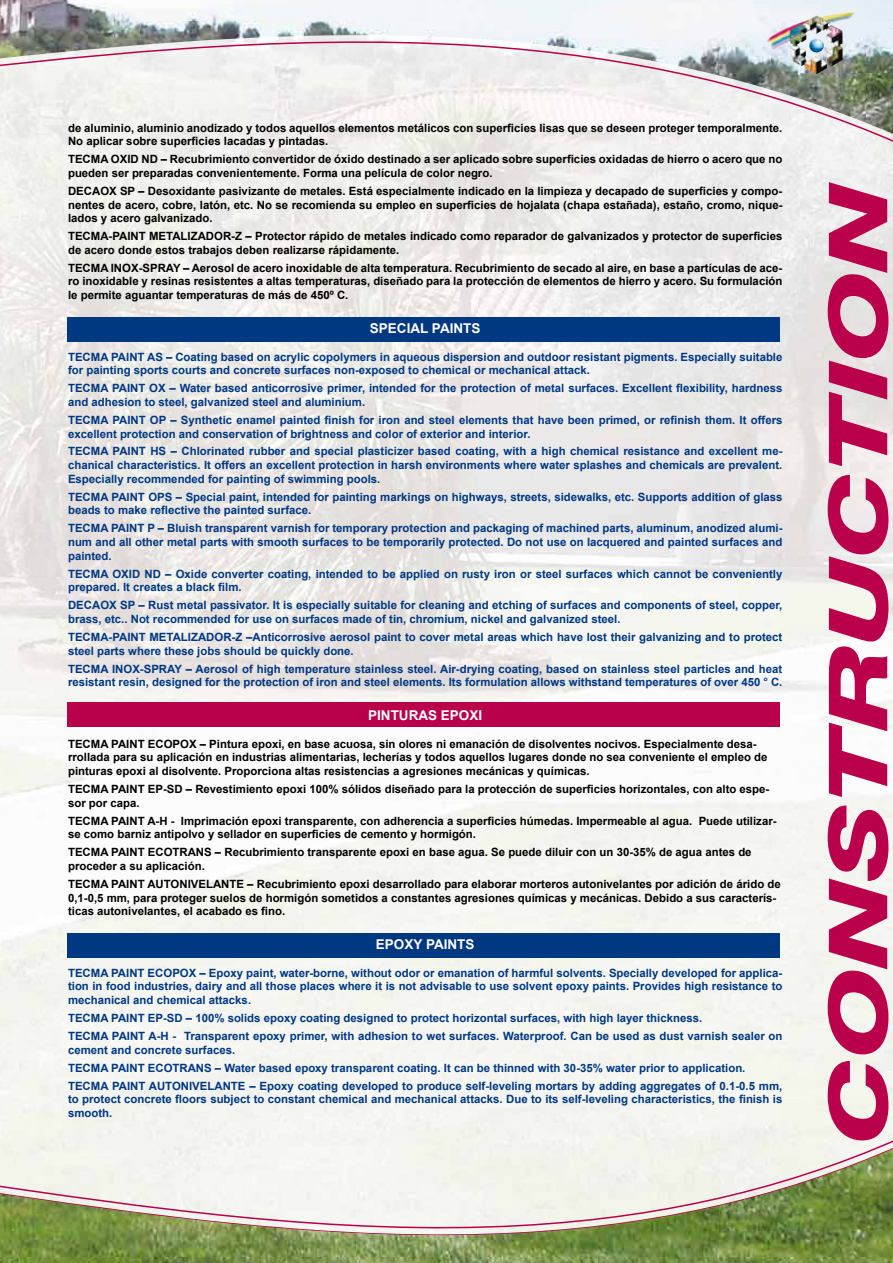
<style>
.page{position:relative;width:893px;height:1263px;background:#fff}
.page>*{position:absolute;margin:0;border:0;box-sizing:border-box;transform-origin:0 0}
.t1{font:italic 800 81.75px "Helvetica Neue LT Std";color:#ba004b;scale:1.43 1}
.t2{font:700 13.5px "Arial";color:#fff}
.t3{font:700 11.4px/13.6px "Arial";color:#003882}
.t4{font:700 11.4px/13.6px "Arial";color:#000}
</style>
<div class="page">
<img style="left:0;top:148px;width:478px;height:975px">
<img style="left:478px;top:148px;width:415px;height:750px">
<div style="left:478px;top:898px;width:415px;height:225px;background:#f5f6f0"></div>
<svg style="left:0;top:134px;width:893px;height:14px"></svg>
<img style="left:0;top:0;width:893px;height:134px">
<div style="left:0;top:1123px;width:893px;height:7px;background:#f3f5ef"></div>
<div style="left:0;top:1130px;width:893px;height:19px;background:#f3f4ef"></div>
<img style="left:0;top:1149px;width:893px;height:114px">
<div style="left:67px;top:317px;width:712px;height:25px;background:#003882"></div>
<div style="left:67px;top:933px;width:712px;height:24px;background:#003882"></div>
<div style="left:67px;top:702px;width:712px;height:24px;background:#ba004b"></div>
<img style="left:767px;top:12px;width:87px;height:61px">
<p class="t4" style="left:68px;top:121px;width:716px">de aluminio, aluminio anodizado y todos aquellos elementos metálicos con superficies lisas que se deseen proteger temporalmente.<br>No aplicar sobre superficies lacadas y pintadas.</p>
<p class="t4" style="left:68px;top:153px;width:716px">TECMA OXID ND – Recubrimiento convertidor de óxido destinado a ser aplicado sobre superficies oxidadas de hierro o acero que no pueden ser preparadas convenientemente. Forma una película de color negro.</p>
<p class="t4" style="left:68px;top:184px;width:716px;text-align:justify">DECAOX SP – Desoxidante pasivizante de metales. Está especialmente indicado en la limpieza y decapado de superficies y compo&shy;nentes de acero, cobre, latón, etc. No se recomienda su empleo en superficies de hojalata (chapa estañada), estaño, cromo, nique&shy;lados y acero galvanizado.</p>
<p class="t4" style="left:68px;top:230px;width:716px">TECMA-PAINT METALIZADOR-Z – Protector rápido de metales indicado como reparador de galvanizados y protector de superficies de acero donde estos trabajos deben realizarse rápidamente.</p>
<p class="t4" style="left:68px;top:261px;width:716px;text-align:justify">TECMA INOX-SPRAY – Aerosol de acero inoxidable de alta temperatura. Recubrimiento de secado al aire, en base a partículas de ace&shy;ro inoxidable y resinas resistentes a altas temperaturas, diseñado para la protección de elementos de hierro y acero. Su formulación le permite aguantar temperaturas de más de 450º C.</p>
<p class="t2" style="left:370px;top:320px;width:112px">SPECIAL PAINTS</p>
<p class="t3" style="left:68px;top:350px;width:716px">TECMA PAINT AS – Coating based on acrylic copolymers in aqueous dispersion and outdoor resistant pigments. Especially suitable for painting sports courts and concrete surfaces non-exposed to chemical or mechanical attack.</p>
<p class="t3" style="left:68px;top:382px;width:716px">TECMA PAINT OX – Water based anticorrosive primer, intended for the protection of metal surfaces. Excellent flexibility, hardness and adhesion to steel, galvanized steel and aluminium.</p>
<p class="t3" style="left:68px;top:413px;width:716px">TECMA PAINT OP – Synthetic enamel painted finish for iron and steel elements that have been primed, or refinish them. It offers excellent protection and conservation of brightness and color of exterior and interior.</p>
<p class="t3" style="left:68px;top:445px;width:716px;text-align:justify">TECMA PAINT HS – Chlorinated rubber and special plasticizer based coating, with a high chemical resistance and excellent me&shy;chanical characteristics. It offers an excellent protection in harsh environments where water splashes and chemicals are prevalent.<br>Especially recommended for painting of swimming pools.</p>
<p class="t3" style="left:68px;top:490px;width:716px">TECMA PAINT OPS – Special paint, intended for painting markings on highways, streets, sidewalks, etc. Supports addition of glass beads to make reflective the painted surface.</p>
<p class="t3" style="left:68px;top:522px;width:716px;text-align:justify">TECMA PAINT P – Bluish transparent varnish for temporary protection and packaging of machined parts, aluminum, anodized alumi&shy;num and all other metal parts with smooth surfaces to be temporarily protected. Do not use on lacquered and painted surfaces and painted.</p>
<p class="t3" style="left:68px;top:567px;width:716px">TECMA OXID ND – Oxide converter coating, intended to be applied on rusty iron or steel surfaces which cannot be conveniently prepared. It creates a black film.</p>
<p class="t3" style="left:68px;top:599px;width:716px">DECAOX SP – Rust metal passivator. It is especially suitable for cleaning and etching of surfaces and components of steel, copper, brass, etc.. Not recommended for use on surfaces made of tin, chromium, nickel and galvanized steel.</p>
<p class="t3" style="left:68px;top:630px;width:716px">TECMA-PAINT METALIZADOR-Z –Anticorrosive aerosol paint to cover metal areas which have lost their galvanizing and to protect steel parts where these jobs should be quickly done.</p>
<p class="t3" style="left:68px;top:662px;width:716px">TECMA INOX-SPRAY – Aerosol of high temperature stainless steel. Air-drying coating, based on stainless steel particles and heat resistant resin, designed for the protection of iron and steel elements. Its formulation allows withstand temperatures of over 450 ° C.</p>
<p class="t2" style="left:368px;top:707px;width:116px">PINTURAS EPOXI</p>
<p class="t4" style="left:68px;top:737px;width:701px">TECMA PAINT ECOPOX – Pintura epoxi, en base acuosa, sin olores ni emanación de disolventes nocivos. Especialmente desa&shy;rrollada para su aplicación en industrias alimentarias, lecherías y todos aquellos lugares donde no sea conveniente el empleo de pinturas epoxi al disolvente. Proporciona altas resistencias a agresiones mecánicas y químicas.</p>
<p class="t4" style="left:68px;top:782px;width:703px">TECMA PAINT EP-SD – Revestimiento epoxi 100% sólidos diseñado para la protección de superficies horizontales, con alto espe&shy;sor por capa.</p>
<p class="t4" style="left:68px;top:814px;width:710px">TECMA PAINT A-H - Imprimación epoxi transparente, con adherencia a superficies húmedas. Impermeable al agua. Puede utilizar&shy;se como barniz antipolvo y sellador en superficies de cemento y hormigón.</p>
<p class="t4" style="left:68px;top:846px;width:685px">TECMA PAINT ECOTRANS – Recubrimiento transparente epoxi en base agua. Se puede diluir con un 30-35% de agua antes de proceder a su aplicación.</p>
<p class="t4" style="left:68px;top:877px;width:714px">TECMA PAINT AUTONIVELANTE – Recubrimiento epoxi desarrollado para elaborar morteros autonivelantes por adición de árido de<br>0,1-0,5 mm, para proteger suelos de hormigón sometidos a constantes agresiones químicas y mecánicas. Debido a sus caracterís&shy;ticas autonivelantes, el acabado es fino.</p>
<p class="t2" style="left:376px;top:936px;width:100px">EPOXY PAINTS</p>
<p class="t3" style="left:68px;top:966px;width:716px;text-align:justify">TECMA PAINT ECOPOX – Epoxy paint, water-borne, without odor or emanation of harmful solvents. Specially developed for applica&shy;tion in food industries, dairy and all those places where it is not advisable to use solvent epoxy paints. Provides high resistance to mechanical and chemical attacks.</p>
<p class="t3" style="left:68px;top:1009px;width:716px;line-height:18px">TECMA PAINT EP-SD – 100% solids epoxy coating designed to protect horizontal surfaces, with high layer thickness.<br>TECMA PAINT A-H - Transparent epoxy primer, with adhesion to wet surfaces. Waterproof. Can be used as dust varnish sealer on</p>
<p class="t3" style="left:68px;top:1041px;width:716px;line-height:18px">cement and concrete surfaces.<br>TECMA PAINT ECOTRANS – Water based epoxy transparent coating. It can be thinned with 30-35% water prior to application.<br>TECMA PAINT AUTONIVELANTE – Epoxy coating developed to produce self-leveling mortars by adding aggregates of 0.1-0.5 mm,</p>
<p class="t3" style="left:68px;top:1093px;width:716px">to protect concrete floors subject to constant chemical and mechanical attacks. Due to its self-leveling characteristics, the finish is smooth.</p>
<h1 class="t1" style="left:809px;top:1145px;width:676px;rotate:-90deg">CONSTRUCTION</h1>
</div>
